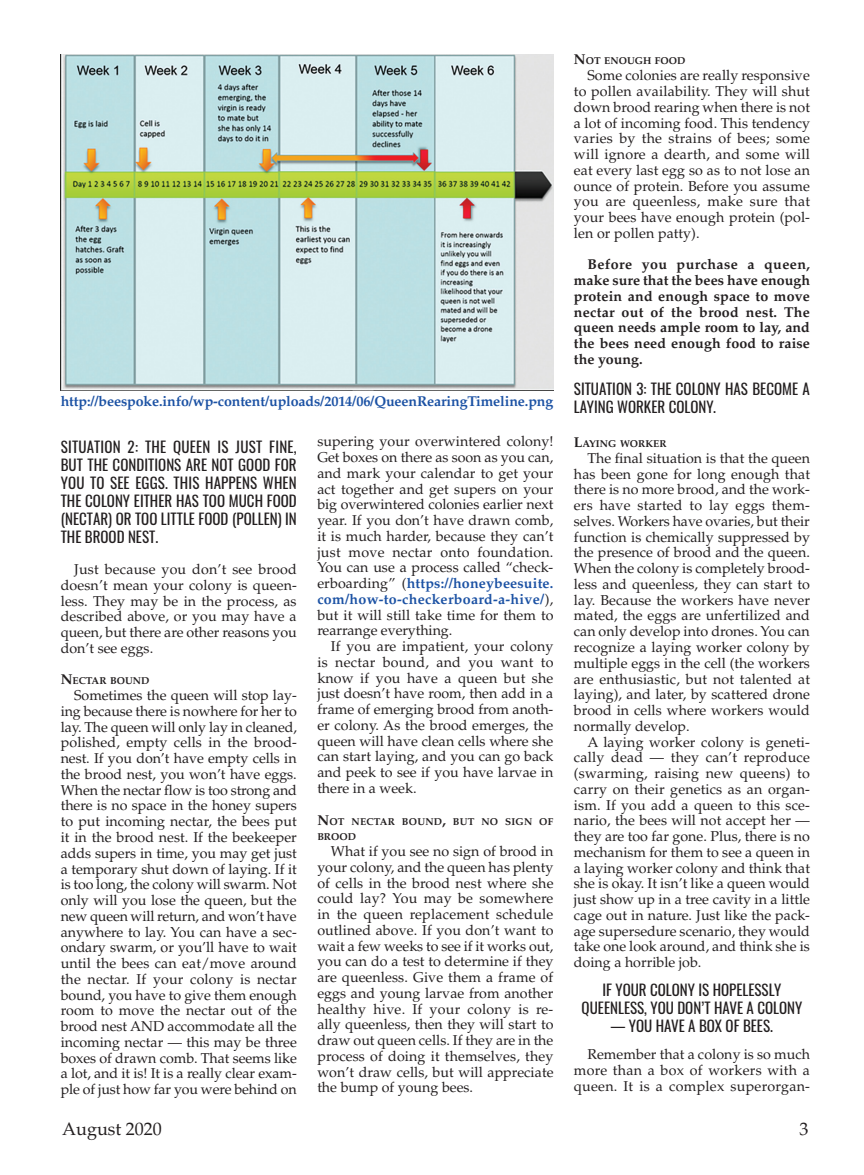
<style>
.page{position:relative;width:864px;height:1175px;background:#fff}
.page>*{position:absolute;margin:0;border:0;box-sizing:border-box;transform-origin:0 0}
.t1{font:18px "Palatino";color:#231f20}
.t2{font:15px/18px "Oswald";color:#231f20;text-align:justify}
.t3{font:14.25px/15.8px "Palatino";color:#231f20;text-align:justify}
.t4{font:700 14.25px/15.8px "Palatino";letter-spacing:.005em;color:#231f20;text-align:justify}
.t5{font:700 14.25px "Palatino";letter-spacing:-.01em;color:#1c52a4}
.Subheaders{font:700 10.05px "Palatino";color:#231f20}
.Subheaders-2{font:700 10.05px/15.8px "Palatino";letter-spacing:.025em;color:#231f20}
.s1{font-size:14.25px}
.s2{font-weight:700;color:#1c52a4}
</style>
<div class="page">
<img style="left:61px;top:54px;width:492px;height:336px">
<p class="t5" style="left:61px;top:392px;width:494px">http://beespoke.info/wp-content/uploads/2014/06/QueenRearingTimeline.png</p>
<p class="t2" style="left:61px;top:437px;width:238px">SITUATION 2: THE QUEEN IS JUST FINE, BUT THE CONDITIONS ARE NOT GOOD FOR YOU TO SEE EGGS. THIS HAPPENS WHEN THE COLONY EITHER HAS TOO MUCH FOOD (NECTAR) OR TOO LITTLE FOOD (POLLEN) IN THE BROOD NEST.</p>
<p class="t3" style="left:61px;top:561px;width:238px;text-indent:14px">Just because you don’t see brood doesn’t mean your colony is queen&shy;less. They may be in the process, as described above, or you may have a queen, but there are other reasons you don’t see eggs.</p>
<p class="Subheaders" style="left:61px;top:675px;width:90px"><span class="s1">N</span>ECTAR BOUND</p>
<p class="t3" style="left:61px;top:687px;width:238px;text-indent:14px">Sometimes the queen will stop lay&shy;ing because there is nowhere for her to lay. The queen will only lay in cleaned, polished, empty cells in the brood&shy;nest. If you don’t have empty cells in the brood nest, you won’t have eggs.<br>When the nectar flow is too strong and there is no space in the honey supers to put incoming nectar, the bees put it in the brood nest. If the beekeeper adds supers in time, you may get just a temporary shut down of laying. If it is too long, the colony will swarm. Not only will you lose the queen, but the new queen will return, and won’t have anywhere to lay. You can have a sec&shy;ondary swarm, or you’ll have to wait until the bees can eat/move around the nectar. If your colony is nectar bound, you have to give them enough room to move the nectar out of the brood nest AND accommodate all the incoming nectar — this may be three boxes of drawn comb. That seems like a lot, and it is! It is a really clear exam&shy;ple of just how far you were behind on</p>
<p class="t3" style="left:317px;top:434px;width:238px">supering your overwintered colony!<br>Get boxes on there as soon as you can, and mark your calendar to get your act together and get supers on your big overwintered colonies earlier next year. If you don’t have drawn comb, it is much harder, because they can’t just move nectar onto foundation.<br>You can use a process called “check&shy;erboarding” (<span class="s2">https://honeybeesuite. com/how-to-checkerboard-a-hive/</span>), but it will still take time for them to rearrange everything.</p>
<p class="t3" style="left:317px;top:638px;width:238px;text-indent:14px">If you are impatient, your colony is nectar bound, and you want to know if you have a queen but she just doesn’t have room, then add in a frame of emerging brood from anoth&shy;er colony. As the brood emerges, the queen will have clean cells where she can start laying, and you can go back and peek to see if you have larvae in there in a week.</p>
<p class="Subheaders-2" style="left:317px;top:813px;width:238px"><span class="s1">N</span>OT NECTAR BOUND<span class="s1">,</span> BUT NO SIGN OF<br>BROOD</p>
<p class="t3" style="left:317px;top:843px;width:238px;text-indent:14px">What if you see no sign of brood in your colony, and the queen has plenty of cells in the brood nest where she could lay? You may be somewhere in the queen replacement schedule outlined above. If you don’t want to wait a few weeks to see if it works out, you can do a test to determine if they are queenless. Give them a frame of eggs and young larvae from another healthy hive. If your colony is re&shy;ally queenless, then they will start to draw out queen cells. If they are in the process of doing it themselves, they won’t draw cells, but will appreciate the bump of young bees.</p>
<p class="Subheaders" style="left:574px;top:55px;width:113px"><span class="s1">N</span>OT ENOUGH FOOD</p>
<p class="t3" style="left:574px;top:68px;width:238px;text-indent:14px">Some colonies are really responsive to pollen availability. They will shut down brood rearing when there is not a lot of incoming food. This tendency varies by the strains of bees; some will ignore a dearth, and some will eat every last egg so as to not lose an ounce of protein. Before you assume you are queenless, make sure that your bees have enough protein (pol&shy;len or pollen patty).</p>
<p class="t4" style="left:574px;top:257px;width:238px;text-indent:14px">Before you purchase a queen, make sure that the bees have enough protein and enough space to move nectar out of the brood nest. The queen needs ample room to lay, and the bees need enough food to raise the young.</p>
<p class="t2" style="left:574px;top:379px;width:238px">SITUATION 3: THE COLONY HAS BECOME A<br>LAYING WORKER COLONY.</p>
<p class="Subheaders" style="left:574px;top:438px;width:94px"><span class="s1">L</span>AYING WORKER</p>
<p class="t3" style="left:574px;top:450px;width:238px;text-indent:14px">The final situation is that the queen has been gone for long enough that there is no more brood, and the work&shy;ers have started to lay eggs them&shy;selves. Workers have ovaries, but their function is chemically suppressed by the presence of brood and the queen.<br>When the colony is completely brood&shy;less and queenless, they can start to lay. Because the workers have never mated, the eggs are unfertilized and can only develop into drones. You can recognize a laying worker colony by multiple eggs in the cell (the workers are enthusiastic, but not talented at laying), and later, by scattered drone brood in cells where workers would normally develop.</p>
<p class="t3" style="left:574px;top:734px;width:238px;text-indent:14px">A laying worker colony is geneti&shy;cally dead — they can’t reproduce (swarming, raising new queens) to carry on their genetics as an organ&shy;ism. If you add a queen to this sce&shy;nario, the bees will not accept her — they are too far gone. Plus, there is no mechanism for them to see a queen in a laying worker colony and think that she is okay. It isn’t like a queen would just show up in a tree cavity in a little cage out in nature. Just like the pack&shy;age supersedure scenario, they would take one look around, and think she is doing a horrible job.</p>
<p class="t2" style="left:602px;top:979px;width:181px">IF YOUR COLONY IS HOPELESSLY</p>
<p class="t2" style="left:582px;top:997px;width:222px">QUEENLESS, YOU DON’T HAVE A COLONY</p>
<p class="t2" style="left:611px;top:1015px;width:164px">— YOU HAVE A BOX OF BEES.</p>
<p class="t3" style="left:574px;top:1046px;width:238px;text-indent:14px">Remember that a colony is so much more than a box of workers with a queen. It is a complex superorgan-</p>
<p class="t1" style="left:62px;top:1118px;width:101px">August 2020</p>
<p class="t1" style="left:800px;top:1118px;width:10px">3</p>
</div>
